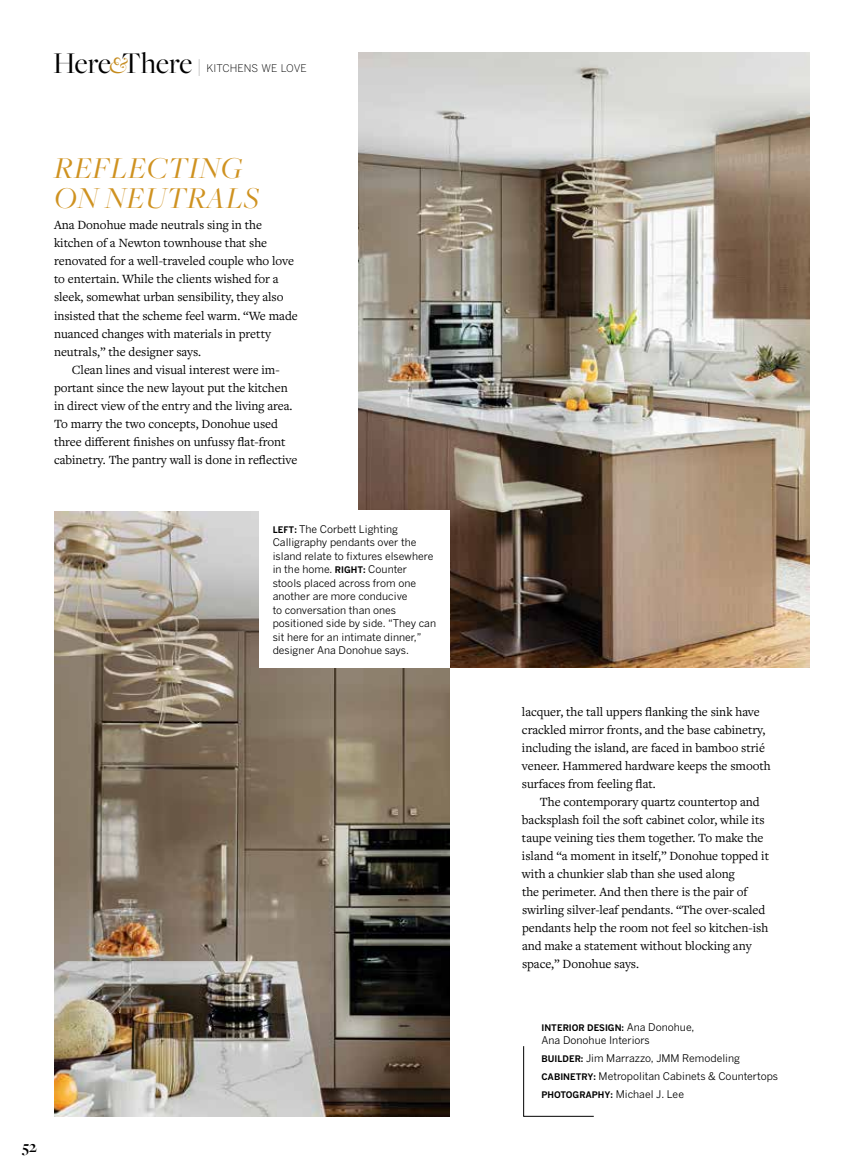
<style>
.page{position:relative;width:864px;height:1175px;background:#fff}
.page>*{position:absolute;margin:0;border:0;box-sizing:border-box;transform-origin:0 0}
.t1{font:italic 31.5px/30px "Freight Big Pro";letter-spacing:.02em;color:#cf9220}
.t2{font:700 16.5px "Freight Big Pro";color:#000}
.t3{font:13.05px/18px "Freight Text Pro";letter-spacing:-.005em;color:#000}
.t4{font:10.5px/13.5px "Benton Gothic";color:#000}
.t5{font:300 10.5px "Benton Gothic";letter-spacing:.005em;color:#000}
.t6{font:700 9px "Benton Gothic";color:#000}
.s1{font-family:"Freight Big Pro";font-weight:400;font-size:31.2px}
.s2{font-family:"Freight Big Pro";font-weight:400;font-style:italic;font-size:24.45px;color:#c58b1e}
.s3{font-family:"Freight Big Pro";font-weight:400;font-size:19.2px}
.s4{font-weight:700;font-size:9px}
.s5{font-weight:400;font-size:10.5px}
</style>
<div class="page">
<img style="left:54px;top:511px;width:396px;height:605px">
<img style="left:358px;top:52px;width:452px;height:615px">
<div style="left:259px;top:510px;width:191px;height:157px;background:#fff"></div>
<svg style="left:523px;top:1046px;width:71px;height:70px"></svg>
<p class="t5" style="left:53px;top:62px;width:255px"><span class="s1">Here</span><span class="s2">&amp;</span><span class="s1">There</span> <span class="s3">|</span> KITCHENS WE LOVE</p>
<h1 class="t1" style="left:54px;top:152px;width:206px">REFLECTING<br>ON NEUTRALS</h1>
<p class="t3" style="left:54px;top:216px;width:245px">Ana Donohue made neutrals sing in the kitchen of a Newton townhouse that she renovated for a well-traveled couple who love to entertain. While the clients wished for a sleek, somewhat urban sensibility, they also insisted that the scheme feel warm. “We made nuanced changes with materials in pretty neutrals,” the designer says.</p>
<p class="t3" style="left:54px;top:360px;width:245px;text-indent:18px">Clean lines and visual interest were im&shy;portant since the new layout put the kitchen in direct view of the entry and the living area.<br>To marry the two concepts, Donohue used three different finishes on unfussy flat-front cabinetry. The pantry wall is done in reflective</p>
<p class="t4" style="left:273px;top:522px;width:165px"><span class="s4">LEFT:</span> The Corbett Lighting<br>Calligraphy pendants over the island relate to fixtures elsewhere in the home. <span class="s4">RIGHT:</span> Counter stools placed across from one another are more conducive<br>to conversation than ones positioned side by side. “They can sit here for an intimate dinner,” designer Ana Donohue says.</p>
<p class="t2" style="left:22px;top:1136px;width:16px">52</p>
<p class="t3" style="left:522px;top:702px;width:250px">lacquer, the tall uppers flanking the sink have crackled mirror fronts, and the base cabinetry, including the island, are faced in bamboo strié veneer. Hammered hardware keeps the smooth surfaces from feeling flat.</p>
<p class="t3" style="left:522px;top:792px;width:249px;text-indent:18px">The contemporary quartz countertop and backsplash foil the soft cabinet color, while its taupe veining ties them together. To make the island “a moment in itself,” Donohue topped it with a chunkier slab than she used along<br>the perimeter. And then there is the pair of swirling silver-leaf pendants. “The over-scaled pendants help the room not feel so kitchen-ish and make a statement without blocking any space,” Donohue says.</p>
<p class="t6" style="left:542px;top:1022px;width:154px">INTERIOR DESIGN: <span class="s5">Ana Donohue,</span></p>
<p class="t4" style="left:541px;top:1031px;width:238px;line-height:18px">Ana Donohue Interiors<br><span class="s4">BUILDER:</span> Jim Marrazzo, JMM Remodeling<br><span class="s4">CABINETRY:</span> Metropolitan Cabinets &amp; Countertops</p>
<p class="t6" style="left:542px;top:1089px;width:144px">PHOTOGRAPHY: <span class="s5">Michael J. Lee</span></p>
</div>
